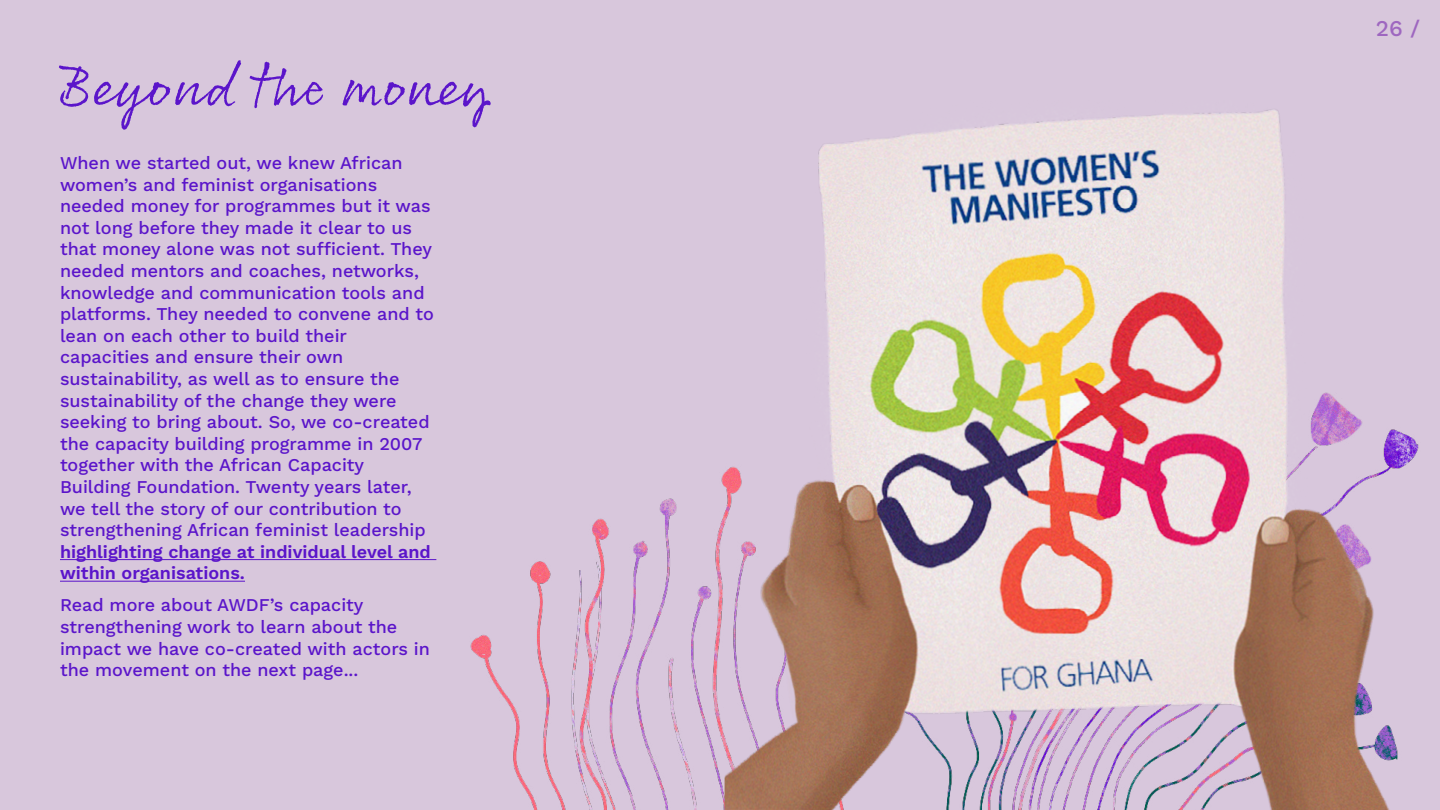
<style>
.page{position:relative;width:1440px;height:810px;background:#d8c7dc}
.page>*{position:absolute;margin:0;border:0;box-sizing:border-box;transform-origin:0 0}
.t1{font:60px "Rollerscript Rough";color:#5b15ca}
.t2{font:500 22.5px "Work Sans";color:#9e67c0}
.t3{font:500 18px/21.6px "Work Sans";color:#5b15ca}
.t4{font:600 18px/21.6px "Work Sans";color:#5b15ca}
</style>
<div class="page">
<img style="left:470px;top:435px;width:949px;height:375px">
<img style="left:725px;top:110px;width:682px;height:700px">
<hr style="left:60px;top:559px;width:376px;height:1px;background:#5b15ca">
<hr style="left:60px;top:581px;width:185px;height:1px;background:#5b15ca">
<h1 class="t1" style="left:60px;top:48px;width:435px">Beyond the money</h1>
<p class="t3" style="left:60px;top:151px;width:375px">When we started out, we knew African women’s and feminist organisations needed money for programmes but it was not long before they made it clear to us that money alone was not sufficient. They needed mentors and coaches, networks, knowledge and communication tools and platforms. They needed to convene and to lean on each other to build their capacities and ensure their own sustainability, as well as to ensure the sustainability of the change they were seeking to bring about. So, we co-created the capacity building programme in 2007 together with the African Capacity Building Foundation. Twenty years later, we tell the story of our contribution to strengthening African feminist leadership</p>
<p class="t4" style="left:60px;top:540px;width:372px">highlighting change at individual level and within organisations.</p>
<p class="t3" style="left:60px;top:594px;width:371px">Read more about AWDF’s capacity strengthening work to learn about the impact we have co-created with actors in the movement on the next page...</p>
<p class="t2" style="left:1376px;top:11px;width:46px">26 /</p>
</div>
